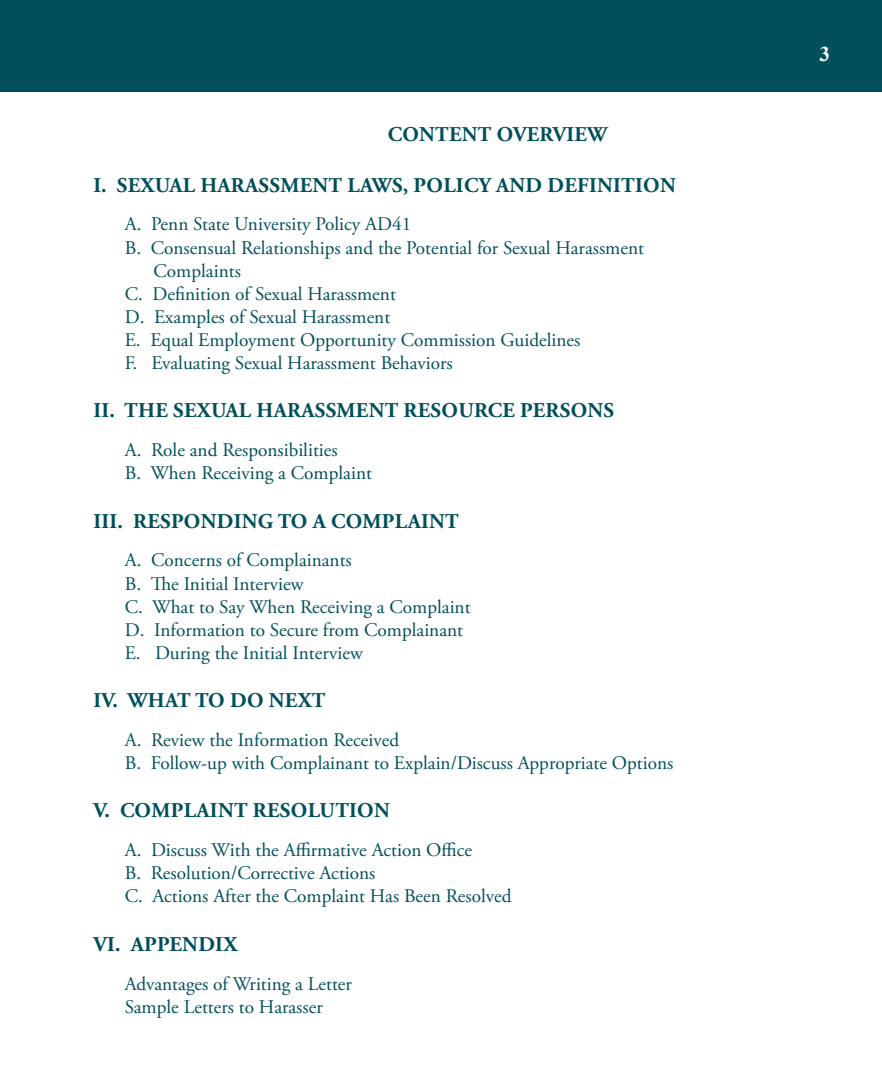
<style>
.page{position:relative;width:882px;height:1071px;background:#fff}
.page>*{position:absolute;margin:0;border:0;box-sizing:border-box;transform-origin:0 0}
.t1{font:700 21px "Adobe Garamond Pro";letter-spacing:.015em;color:#004f5a}
.t2{font:700 21px "Times New Roman";color:#fff}
.t3{font:19.25px/23.1px "Adobe Garamond Pro";color:#004f5a}
</style>
<div class="page">
<div style="left:0;top:0;width:882px;height:92px;background:#004f5a"></div>
<p class="t1" style="left:388px;top:122px;width:221px">CONTENT OVERVIEW</p>
<p class="t1" style="left:93px;top:173px;width:269px">I. SEXUAL HARASSMENT LAWS</p>
<p class="t1" style="left:403px;top:173px;width:38px">, POLIC</p>
<p class="t1" style="left:479px;top:173px;width:124px">Y AND DEFINITION</p>
<p class="t3" style="left:125px;top:214px;width:288px">A. Penn State University Policy AD41</p>
<p class="t3" style="left:125px;top:237px;width:521px">B. Consensual Relationships and the Potential for Sexual Harassment</p>
<p class="t3" style="left:154px;top:260px;width:89px">Complaints</p>
<p class="t3" style="left:125px;top:283px;width:273px">C. Definition of Sexual Harassment</p>
<p class="t3" style="left:125px;top:306px;width:267px">D. Examples of Sexual Harassment</p>
<p class="t3" style="left:125px;top:329px;width:457px">E. Equal Employment Opportunity Commission Guidelines</p>
<p class="t3" style="left:125px;top:352px;width:330px">F. Evaluating Sexual Harassment Behaviors</p>
<p class="t1" style="left:93px;top:398px;width:519px">II. THE SEXUAL HARASSMENT RESOURCE PERSONS</p>
<p class="t3" style="left:125px;top:439px;width:249px">A. Role and Responsibilities<br>B. When Receiving a Complaint</p>
<p class="t1" style="left:93px;top:509px;width:367px">III. RESPONDING TO A COMPLAINT</p>
<p class="t3" style="left:125px;top:550px;width:347px">A. Concerns of Complainants<br>B. The Initial Interview<br>C. What to Say When Receiving a Complaint D. Information to Secure from Complainant E. During the Initial Interview</p>
<p class="t1" style="left:93px;top:688px;width:234px">IV. WHAT TO DO NEXT</p>
<p class="t3" style="left:125px;top:729px;width:550px">A. Review the Information Received<br>B. Follow-up with Complainant to Explain/Discuss Appropriate Options</p>
<p class="t1" style="left:93px;top:799px;width:298px">V. COMPLAINT RESOLUTION</p>
<p class="t3" style="left:125px;top:839px;width:388px">A. Discuss With the Affirmative Action Office<br>B. Resolution/Corrective Actions<br>C. Actions After the Complaint Has Been Resolved</p>
<p class="t1" style="left:93px;top:932px;width:145px">VI. APPENDIX</p>
<p class="t3" style="left:125px;top:973px;width:229px">Advantages of Writing a Letter<br>Sample Letters to Harasser</p>
<p class="t2" style="left:820px;top:39px;width:12px">3</p>
</div>
